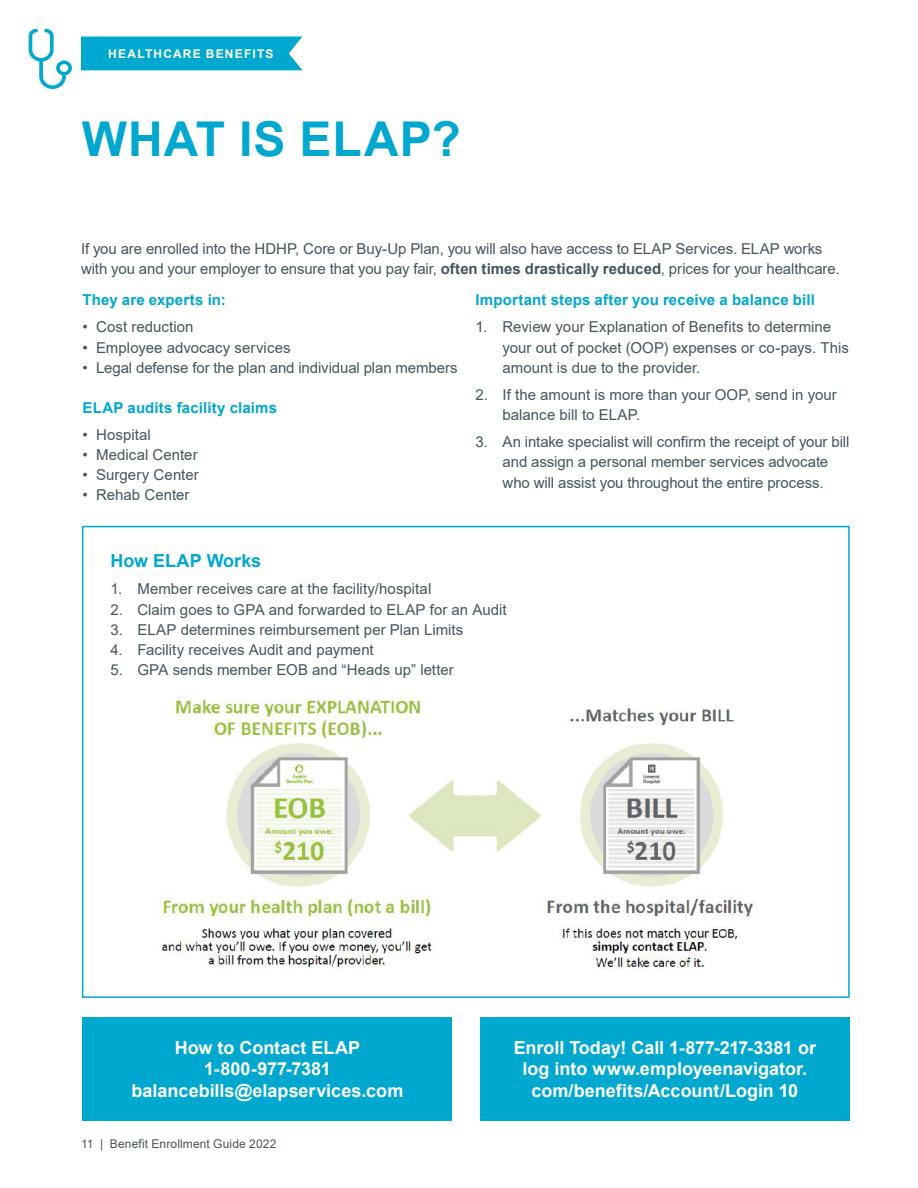
<style>
.page{position:relative;width:918px;height:1188px;background:#fff}
.page>*{position:absolute;margin:0;border:0;box-sizing:border-box;transform-origin:0 0}
.body_text_new{font:700 48px "Arial";letter-spacing:.025em;color:#00a7cf}
.body_text_new-2{font:700 18px/21.6px "Arial";color:#fff;text-align:center}
.body_text_new-3{font:700 18px "Arial";color:#00a7cf}
.body_text_new-4{font:15px/20.2px "Arial";color:#445460}
.body_text_new-5{font:700 15px "Arial";letter-spacing:.01em;color:#00a7cf}
.t1{font:12px "Arial";letter-spacing:.01em;color:#445460}
.t2{font:700 12px "Arial";letter-spacing:.1em;color:#fff}
.s1{font-weight:700}
</style>
<div class="page">
<svg style="left:29px;top:29px;width:43px;height:60px"></svg>
<div style="left:81px;top:37px;width:221px;height:33px;background:#00a7cf"></div>
<svg style="left:161px;top:698px;width:593px;height:272px"></svg>
<div style="left:83px;top:1017px;width:369px;height:103px;background:#00a7cf"></div>
<div style="left:480px;top:1017px;width:370px;height:103px;background:#00a7cf"></div>
<div style="left:82px;top:526px;width:768px;height:472px;border:2px solid #00a7cf"></div>
<p class="t2" style="left:108px;top:45px;width:167px">HEALTHCARE BENEFITS</p>
<p class="body_text_new" style="left:82px;top:106px;width:381px">WHAT IS ELAP?</p>
<p class="body_text_new-4" style="left:81px;top:238px;width:760px">If you are enrolled into the HDHP, Core or Buy-Up Plan, you will also have access to ELAP Services. ELAP works with you and your employer to ensure that you pay fair, <span class="s1">often times drastically reduced</span>, prices for your healthcare.</p>
<p class="body_text_new-5" style="left:83px;top:290px;width:145px">They are experts in:</p>
<p class="body_text_new-4" style="left:83px;top:317px;width:112px">• Cost reduction</p>
<p class="body_text_new-4" style="left:83px;top:337px;width:210px">• Employee advocacy services</p>
<p class="body_text_new-4" style="left:83px;top:357px;width:376px">• Legal defense for the plan and individual plan members</p>
<p class="body_text_new-5" style="left:83px;top:397px;width:196px">ELAP audits facility claims</p>
<p class="body_text_new-4" style="left:83px;top:424px;width:70px">• Hospital</p>
<p class="body_text_new-4" style="left:83px;top:444px;width:117px">• Medical Center</p>
<p class="body_text_new-4" style="left:83px;top:465px;width:118px">• Surgery Center</p>
<p class="body_text_new-4" style="left:83px;top:485px;width:108px">• Rehab Center</p>
<p class="body_text_new-5" style="left:476px;top:290px;width:341px">Important steps after you receive a balance bill</p>
<p class="body_text_new-4" style="left:503px;top:317px;width:348px;text-indent:-27px">1. Review your Explanation of Benefits to determine your out of pocket (OOP) expenses or co-pays. This amount is due to the provider.</p>
<p class="body_text_new-4" style="left:503px;top:384px;width:336px;text-indent:-27px">2. If the amount is more than your OOP, send in your balance bill to ELAP.</p>
<p class="body_text_new-4" style="left:476px;top:432px;width:375px;text-align:center">3. An intake specialist will confirm the receipt of your bill and assign a personal member services advocate<br>who will assist you throughout the entire process.</p>
<p class="body_text_new-3" style="left:110px;top:548px;width:152px">How ELAP Works</p>
<p class="body_text_new-4" style="left:110px;top:579px;width:322px">1. Member receives care at the facility/hospital</p>
<p class="body_text_new-4" style="left:110px;top:599px;width:398px">2. Claim goes to GPA and forwarded to ELAP for an Audit</p>
<p class="body_text_new-4" style="left:110px;top:619px;width:355px">3. ELAP determines reimbursement per Plan Limits</p>
<p class="body_text_new-4" style="left:110px;top:640px;width:265px">4. Facility receives Audit and payment</p>
<p class="body_text_new-4" style="left:110px;top:660px;width:345px">5. GPA sends member EOB and “Heads up” letter</p>
<p class="body_text_new-2" style="left:175px;top:1037px;width:187px">How to Contact ELAP</p>
<p class="body_text_new-2" style="left:132px;top:1058px;width:273px">1-800-977-7381 balancebills@elapservices.com</p>
<p class="t1" style="left:81px;top:1135px;width:197px">11 | Benefit Enrollment Guide 2022</p>
<p class="body_text_new-2" style="left:514px;top:1037px;width:304px">Enroll Today! Call 1-877-217-3381 or log into www.employeenavigator. com/benefits/Account/Login 10</p>
</div>
